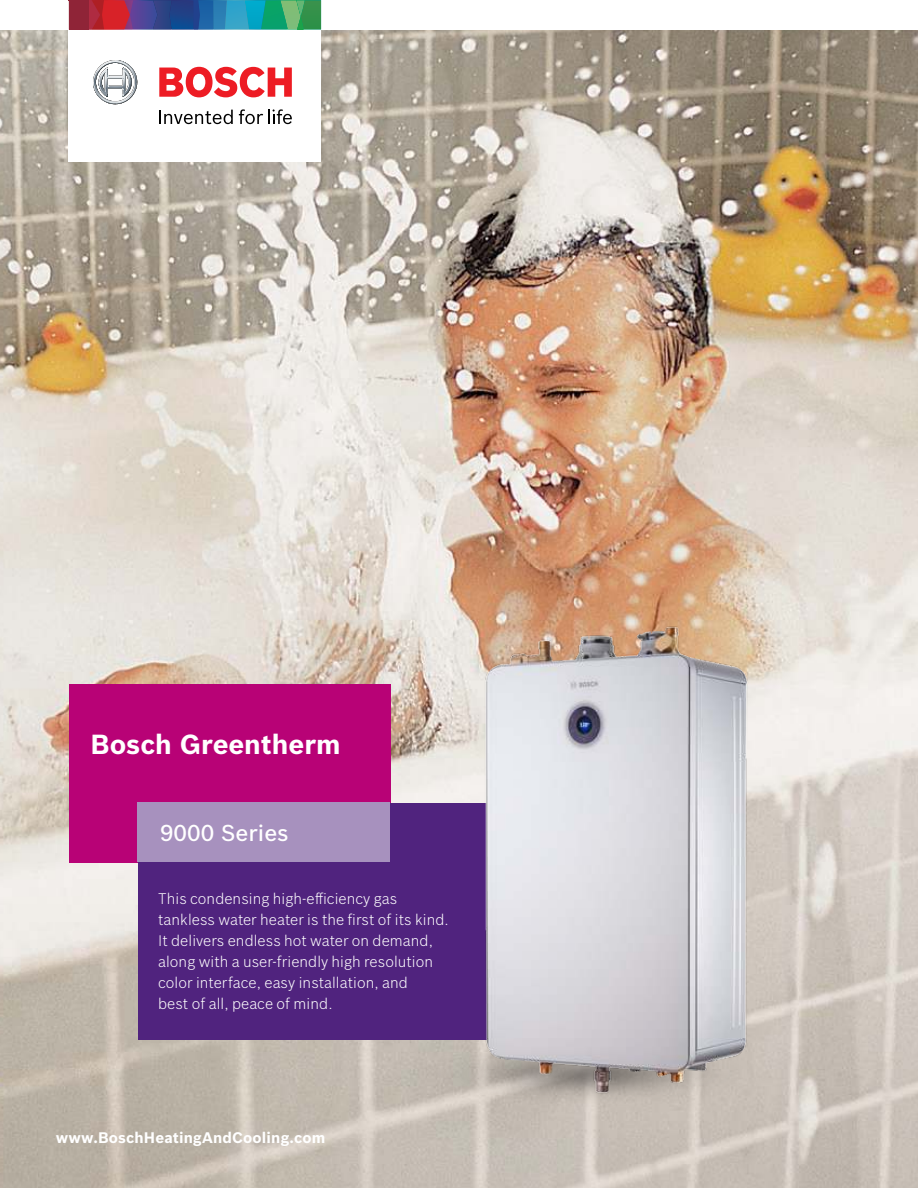
<style>
.page{position:relative;width:918px;height:1188px;background:#fff}
.page>*{position:absolute;margin:0;border:0;box-sizing:border-box;transform-origin:0 0}
.t1{font:700 27px "Bosch Sans";color:#fff}
.t2{font:500 22.5px "Bosch Sans";color:#fff}
.t3{font:300 15px/21px "Bosch Sans";letter-spacing:.005em;color:#fff}
.t4{font:700 15px "Bosch Sans";letter-spacing:.01em;color:#fff}
</style>
<div class="page">
<img style="left:0;top:30px;width:918px;height:1158px">
<div style="left:69px;top:684px;width:321px;height:178px;background:#b80276"></div>
<div style="left:138px;top:803px;width:459px;height:236px;background:#50237e"></div>
<div style="left:138px;top:803px;width:252px;height:59px;background:#a791be"></div>
<img style="left:389px;top:1039px;width:47px;height:73px">
<img style="left:436px;top:590px;width:360px;height:540px">
<div style="left:69px;top:0;width:252px;height:162px;background:#fff"></div>
<svg style="left:69px;top:0;width:252px;height:29px;background:#575a69"></svg>
<img style="left:296px;top:0;width:9px;height:17px">
<img style="left:227px;top:0;width:22px;height:29px">
<img style="left:198px;top:0;width:29px;height:29px">
<svg style="left:93px;top:60px;width:44px;height:44px"></svg>
<svg style="left:159px;top:110px;width:74px;height:14px"></svg>
<svg style="left:239px;top:109px;width:53px;height:15px"></svg>
<svg style="left:159px;top:67px;width:133px;height:30px"></svg>
<h1 class="t1" style="left:91px;top:733px;width:252px">Bosch Greentherm</h1>
<h2 class="t2" style="left:160px;top:823px;width:130px">9000 Series</h2>
<p class="t3" style="left:158px;top:889px;width:292px">This condensing high-efficiency gas tankless water heater is the first of its kind.<br>It delivers endless hot water on demand, along with a user-friendly high resolution color interface, easy installation, and<br>best of all, peace of mind.</p>
<p class="t4" style="left:56px;top:1132px;width:271px">www.BoschHeatingAndCooling.com</p>
</div>
